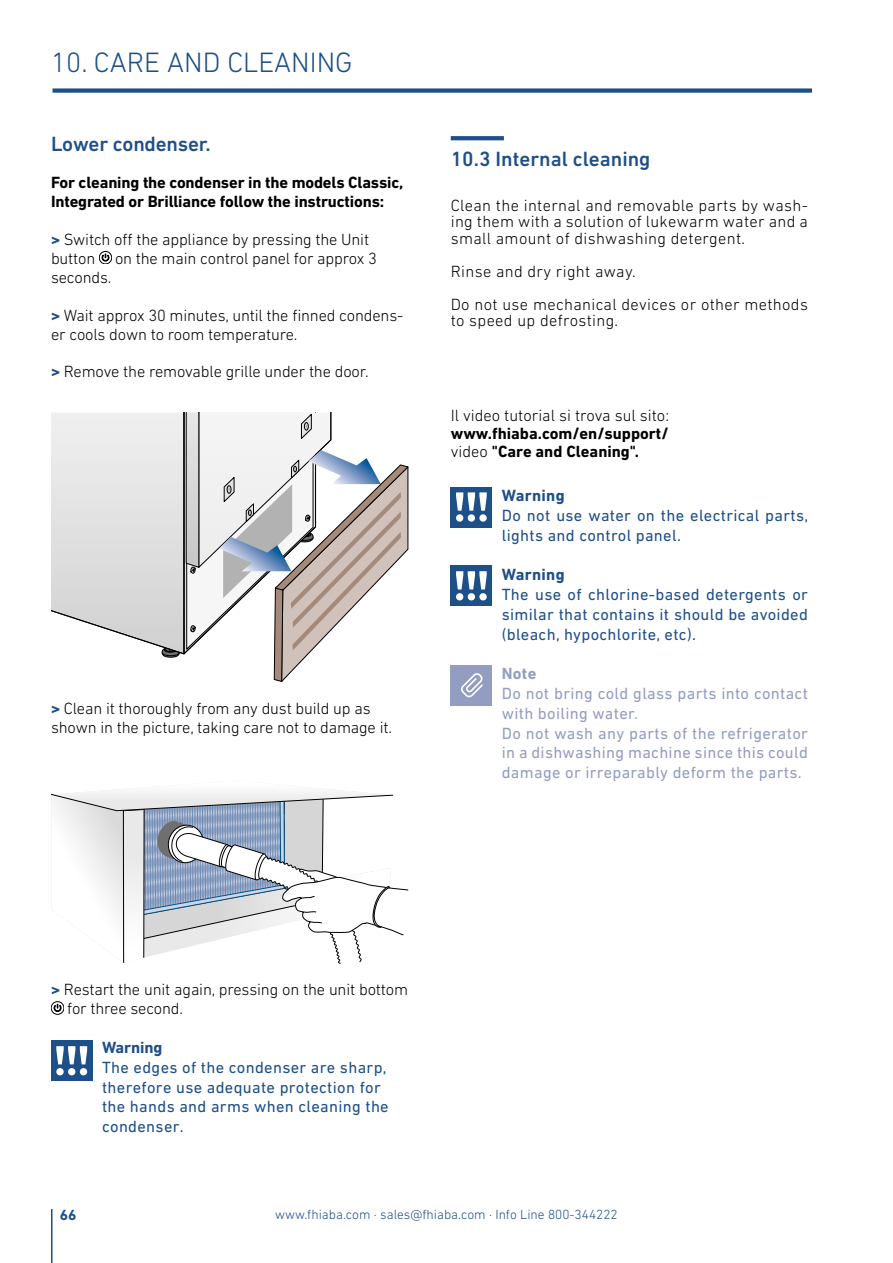
<style>
.page{position:relative;width:893px;height:1263px;background:#fff}
.page>*{position:absolute;margin:0;border:0;box-sizing:border-box;transform-origin:0 0}
.t1{font:300 28.5px "DIN Next LT Pro";color:#1d4f89}
.t2{font:500 21px "DIN Next LT Pro";color:#1d4f89}
.t3{font:300 16.5px/18.8px "DIN Next LT Pro";letter-spacing:-.01em;color:#000}
.t4{font:16.5px/19.8px "DIN Next LT Pro";letter-spacing:.02em;color:#1d4f89}
.t5{font:16.5px/19.8px "DIN Next LT Pro";letter-spacing:.02em;color:#939dc2}
.t6{font:700 16.5px/18.8px "DIN Next LT Pro";letter-spacing:-.01em;color:#000}
.t7{font:300 16.5px/33px "DIN Next LT Pro";letter-spacing:.02em;color:#000}
.t8{font:700 16.5px "DIN Next LT Pro";letter-spacing:.02em;color:#1d4f89}
.t9{font:700 16.5px "DIN Next LT Pro";letter-spacing:-.005em;color:#1d4f89}
.t10{font:700 16.5px "DIN Next LT Pro";color:#939dc2}
.t11{font:700 15px "DIN Next LT Pro";color:#1d4f89}
.t12{font:300 13.5px "DIN Next LT Pro";color:#1d4f89}
.s1{font-weight:700;color:#1d4f89}
.s2{font-weight:300}
</style>
<div class="page">
<div style="left:53px;top:88px;width:759px;height:5px;background:#1d4f89"></div>
<svg style="left:51px;top:790px;width:357px;height:174px"></svg>
<svg style="left:51px;top:412px;width:357px;height:270px"></svg>
<hr style="left:51px;top:1209px;width:2px;height:54px;background:#1d4f89">
<svg style="left:99px;top:251px;width:12px;height:13px"></svg>
<svg style="left:51px;top:1001px;width:12px;height:13px"></svg>
<div style="left:51px;top:1040px;width:41px;height:41px;background:#1d4f89"></div>
<svg style="left:56px;top:1046px;width:31px;height:29px"></svg>
<svg style="left:451px;top:136px;width:53px;height:4px"></svg>
<div style="left:451px;top:487px;width:41px;height:40px;background:#1d4f89"></div>
<svg style="left:456px;top:492px;width:31px;height:30px"></svg>
<div style="left:451px;top:566px;width:41px;height:40px;background:#1d4f89"></div>
<svg style="left:456px;top:571px;width:31px;height:29px"></svg>
<div style="left:451px;top:665px;width:41px;height:41px;background:#939dc2"></div>
<svg style="left:461px;top:673px;width:22px;height:24px"></svg>
<h1 class="t1" style="left:51px;top:46px;width:303px">10. CARE AND CLEANING</h1>
<p class="t2" style="left:51px;top:131px;width:161px">Lower condenser.</p>
<p class="t6" style="left:51px;top:173px;width:354px">For cleaning the condenser in the models Classic,<br>Integrated or Brilliance follow the instructions:</p>
<p class="t3" style="left:51px;top:230px;width:328px"><span class="s1">&gt;</span> Switch off the appliance by pressing the Unit button on the main control panel for approx 3 seconds.</p>
<p class="t3" style="left:51px;top:306px;width:354px"><span class="s1">&gt;</span> Wait approx 30 minutes, until the finned condens&shy;er cools down to room temperature.</p>
<p class="t3" style="left:51px;top:362px;width:319px"><span class="s1">&gt;</span> Remove the removable grille under the door.</p>
<p class="t3" style="left:51px;top:699px;width:342px"><span class="s1">&gt;</span> Clean it thoroughly from any dust build up as shown in the picture, taking care not to damage it.</p>
<p class="t2" style="left:451px;top:146px;width:201px">10.3 Internal cleaning</p>
<p class="t3" style="left:451px;top:196px;width:359px;line-height:16.5px;text-align:justify">Clean the internal and removable parts by wash&shy;ing them with a solution of lukewarm water and a small amount of dishwashing detergent.</p>
<p class="t7" style="left:451px;top:254px;width:359px">Rinse and dry right away.<br>Do not use mechanical devices or other methods</p>
<p class="t7" style="left:451px;top:304px;width:169px">to speed up defrosting.</p>
<p class="t3" style="left:451px;top:405px;width:220px">Il video tutorial si trova sul sito:</p>
<p class="t6" style="left:451px;top:424px;width:219px;line-height:18px">www.fhiaba.com/en/support/ <span class="s2">video</span> "Care and Cleaning".</p>
<p class="t8" style="left:502px;top:486px;width:64px">Warning</p>
<p class="t4" style="left:502px;top:505px;width:308px">Do not use water on the electrical parts, lights and control panel.</p>
<p class="t8" style="left:502px;top:565px;width:64px">Warning</p>
<p class="t4" style="left:502px;top:584px;width:308px;text-align:justify">The use of chlorine-based detergents or similar that contains it should be avoided (bleach, hypochlorite, etc).</p>
<p class="t10" style="left:502px;top:664px;width:36px">Note</p>
<p class="t5" style="left:502px;top:683px;width:308px">Do not bring cold glass parts into contact with boiling water.<br>Do not wash any parts of the refrigerator in a dishwashing machine since this could damage or irreparably deform the parts.</p>
<p class="t3" style="left:67px;top:980px;width:342px;text-indent:-16px"><span class="s1">&gt;</span> Restart the unit again, pressing on the unit bottom for three second.</p>
<p class="t9" style="left:102px;top:1038px;width:62px">Warning</p>
<p class="t4" style="left:102px;top:1057px;width:288px">The edges of the condenser are sharp, therefore use adequate protection for the hands and arms when cleaning the condenser.</p>
<p class="t11" style="left:60px;top:1206px;width:18px">66</p>
<p class="t12" style="left:275px;top:1207px;width:344px">www.fhiaba.com · sales@fhiaba.com · Info Line 800-344222</p>
</div>
